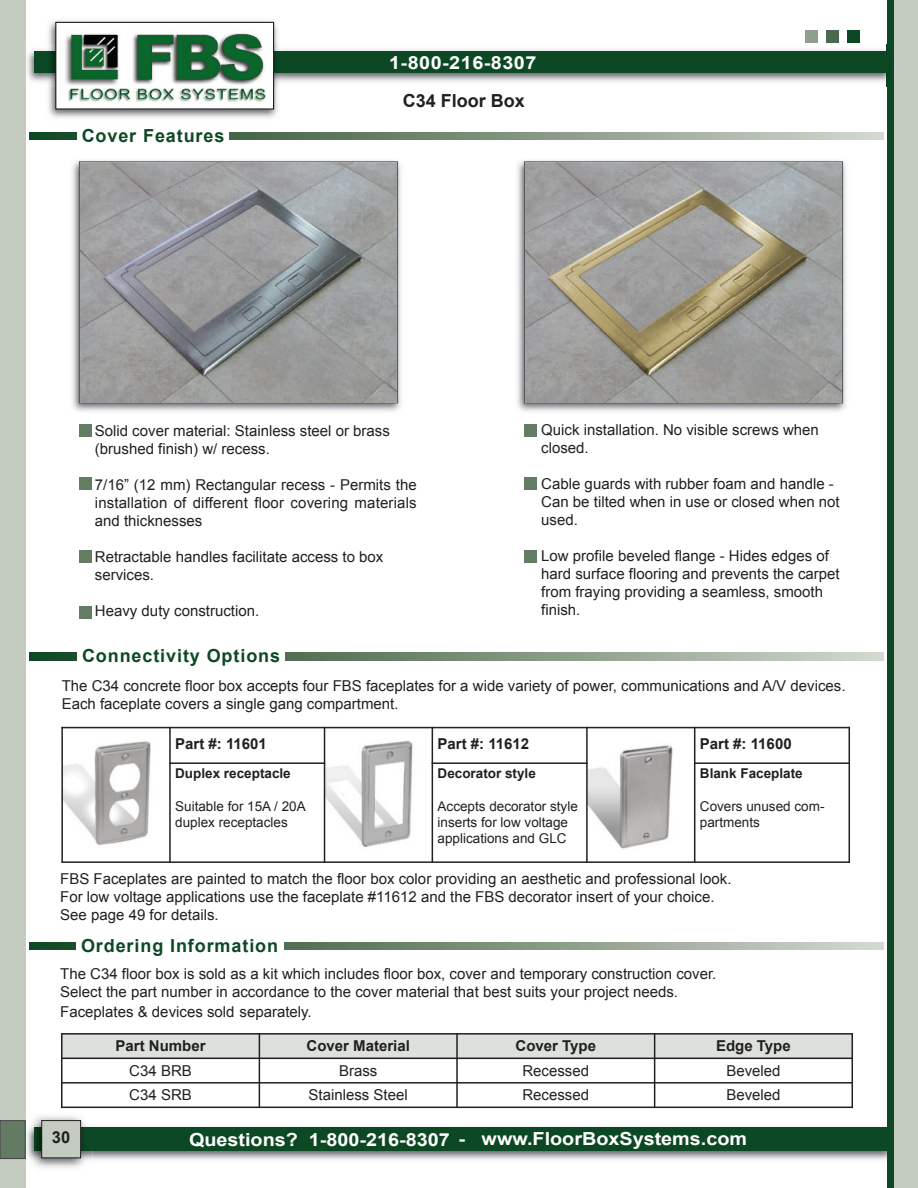
<style>
.page{position:relative;width:918px;height:1188px;background:#fff}
.page>*{position:absolute;margin:0;border:0;box-sizing:border-box;transform-origin:0 0}
.t1{font:700 18px "Arial";letter-spacing:.05em;color:#0d4825}
.t2{font:700 18px "Arial";color:#fff;scale:1.1 1}
.t3{font:700 18px "Arial";letter-spacing:.025em;color:#fff;scale:1.1 1}
.t4{font:700 18px "Arial";color:#231f20}
.t5{font:700 16.5px "Arial";color:#231f20}
.t6{font:15px/18px "Arial";color:#231f20}
.t7{font:700 15px "Arial";color:#231f20}
.t8{font:13.5px/16.2px "Arial";color:#231f20}
.t9{font:700 13.5px "Arial";color:#231f20}
</style>
<div class="page">
<img style="left:72px;top:160px;width:329px;height:252px">
<img style="left:80px;top:163px;width:317px;height:239px">
<div style="left:79px;top:424px;width:13px;height:13px;background:#647c64"></div>
<div style="left:79px;top:550px;width:13px;height:13px;background:#647c64"></div>
<div style="left:524px;top:477px;width:13px;height:13px;background:#647c64"></div>
<div style="left:79px;top:477px;width:13px;height:13px;background:#647c64"></div>
<div style="left:79px;top:606px;width:13px;height:13px;background:#647c64"></div>
<div style="left:524px;top:424px;width:13px;height:13px;background:#647c64"></div>
<div style="left:524px;top:550px;width:13px;height:13px;background:#647c64"></div>
<img style="left:30px;top:132px;width:853px;height:8px">
<div style="left:78px;top:129px;width:151px;height:25px;background:#fff"></div>
<img style="left:30px;top:653px;width:854px;height:7px">
<div style="left:78px;top:649px;width:207px;height:25px;background:#fff"></div>
<img style="left:30px;top:942px;width:854px;height:7px">
<div style="left:76px;top:938px;width:207px;height:26px;background:#fff"></div>
<img style="left:517px;top:160px;width:329px;height:252px">
<img style="left:525px;top:163px;width:317px;height:239px">
<div style="left:61px;top:1033px;width:198px;height:25px;background:#dce1db"></div>
<div style="left:259px;top:1033px;width:198px;height:25px;background:#dce1db"></div>
<div style="left:457px;top:1033px;width:198px;height:25px;background:#dce1db"></div>
<div style="left:655px;top:1033px;width:198px;height:25px;background:#dce1db"></div>
<hr style="left:61px;top:1033px;width:2px;height:75px;background:#231f20">
<hr style="left:259px;top:1033px;width:1px;height:75px;background:#231f20">
<hr style="left:456px;top:1033px;width:2px;height:75px;background:#231f20">
<hr style="left:654px;top:1033px;width:1px;height:75px;background:#231f20">
<hr style="left:852px;top:1033px;width:1px;height:75px;background:#231f20">
<hr style="left:61px;top:1033px;width:792px;height:2px;background:#231f20">
<hr style="left:61px;top:1058px;width:792px;height:1px;background:#231f20">
<hr style="left:61px;top:1082px;width:792px;height:2px;background:#231f20">
<hr style="left:61px;top:1107px;width:792px;height:1px;background:#231f20">
<img style="left:63px;top:741px;width:88px;height:105px">
<img style="left:325px;top:740px;width:88px;height:109px">
<img style="left:588px;top:745px;width:85px;height:104px">
<hr style="left:61px;top:727px;width:2px;height:136px;background:#231f20">
<hr style="left:169px;top:727px;width:2px;height:136px;background:#231f20">
<hr style="left:324px;top:727px;width:1px;height:136px;background:#231f20">
<hr style="left:432px;top:727px;width:1px;height:136px;background:#231f20">
<hr style="left:586px;top:727px;width:2px;height:136px;background:#231f20">
<hr style="left:694px;top:727px;width:1px;height:136px;background:#231f20">
<hr style="left:849px;top:727px;width:1px;height:136px;background:#231f20">
<hr style="left:61px;top:727px;width:789px;height:1px;background:#231f20">
<hr style="left:169px;top:762px;width:156px;height:2px;background:#231f20">
<hr style="left:432px;top:762px;width:156px;height:2px;background:#231f20">
<hr style="left:694px;top:762px;width:156px;height:2px;background:#231f20">
<hr style="left:61px;top:861px;width:789px;height:2px;background:#231f20">
<img style="left:25px;top:1122px;width:1px;height:43px">
<div style="left:34px;top:1127px;width:857px;height:24px;background:#0d4825"></div>
<img style="left:27px;top:1116px;width:65px;height:52px">
<img style="left:34px;top:1127px;width:58px;height:24px">
<div style="left:42px;top:1121px;width:39px;height:37px;background:#c4ccc2"></div>
<div style="left:42px;top:1120px;width:39px;height:38px;border:1px solid #231f20"></div>
<div style="left:892px;top:0;width:26px;height:1187px;background:#c4ccc2"></div>
<div style="left:887px;top:0;width:7px;height:1188px;background:#0d4825"></div>
<div style="left:0;top:0;width:25px;height:1187px;background:#c4ccc2"></div>
<img style="left:25px;top:45px;width:863px;height:42px">
<div style="left:34px;top:51px;width:855px;height:22px;background:#0d4825"></div>
<div style="left:805px;top:30px;width:13px;height:13px;background:#8f9f8d"></div>
<div style="left:826px;top:30px;width:13px;height:13px;background:#4b6a4d"></div>
<div style="left:847px;top:30px;width:13px;height:13px;background:#0d4825"></div>
<img style="left:44px;top:20px;width:238px;height:98px">
<div style="left:56px;top:22px;width:218px;height:87px;background:#fff"></div>
<div style="left:55px;top:22px;width:219px;height:88px;border:1px solid #231f20"></div>
<img style="left:65px;top:32px;width:200px;height:70px">
<div style="left:0;top:1121px;width:25px;height:37px;background:#627b62"></div>
<div style="left:0;top:1120px;width:25px;height:39px;border:1px solid #3e3e3f"></div>
<p class="t3" style="left:389px;top:52px;width:135px">1-800-216-8307</p>
<p class="t1" style="left:82px;top:126px;width:144px">Cover Features</p>
<p class="t4" style="left:403px;top:91px;width:124px">C34 Floor Box</p>
<p class="t6" style="left:95px;top:422px;width:297px">Solid cover material: Stainless steel or brass (brushed finish) w/ recess.</p>
<p class="t6" style="left:95px;top:476px;width:323px;text-align:justify">7/16” (12 mm) Rectangular recess - Permits the installation of different floor covering materials and thicknesses</p>
<p class="t6" style="left:95px;top:548px;width:290px">Retractable handles facilitate access to box services.</p>
<p class="t6" style="left:95px;top:602px;width:166px">Heavy duty construction.</p>
<p class="t1" style="left:82px;top:646px;width:200px">Connectivity Options</p>
<p class="t6" style="left:541px;top:421px;width:279px">Quick installation. No visible screws when closed.</p>
<p class="t6" style="left:541px;top:475px;width:300px">Cable guards with rubber foam and handle -<br>Can be tilted when in use or closed when not used.</p>
<p class="t6" style="left:541px;top:547px;width:300px">Low profile beveled flange - Hides edges of hard surface flooring and prevents the carpet from fraying providing a seamless, smooth finish.</p>
<p class="t6" style="left:62px;top:677px;width:785px">The C34 concrete floor box accepts four FBS faceplates for a wide variety of power, communications and A/V devices.<br>Each faceplate covers a single gang compartment.</p>
<p class="t7" style="left:175px;top:736px;width:93px">Part #: 11601</p>
<p class="t7" style="left:438px;top:736px;width:93px">Part #: 11612</p>
<p class="t7" style="left:700px;top:736px;width:93px">Part #: 11600</p>
<p class="t9" style="left:175px;top:766px;width:117px">Duplex receptacle</p>
<p class="t8" style="left:175px;top:798px;width:132px">Suitable for 15A / 20A duplex receptacles</p>
<p class="t9" style="left:438px;top:766px;width:100px">Decorator style</p>
<p class="t8" style="left:438px;top:798px;width:142px">Accepts decorator style inserts for low voltage applications and GLC</p>
<p class="t9" style="left:700px;top:766px;width:104px">Blank Faceplate</p>
<p class="t8" style="left:700px;top:798px;width:126px">Covers unused com&shy;partments</p>
<p class="t6" style="left:60px;top:869px;width:673px">FBS Faceplates are painted to match the floor box color providing an aesthetic and professional look.<br>For low voltage applications use the faceplate #11612 and the FBS decorator insert of your choice.<br>See page 49 for details.</p>
<p class="t1" style="left:81px;top:935px;width:199px">Ordering Information</p>
<p class="t6" style="left:60px;top:965px;width:658px">The C34 floor box is sold as a kit which includes floor box, cover and temporary construction cover.<br>Select the part number in accordance to the cover material that best suits your project needs.</p>
<p class="t6" style="left:60px;top:1003px;width:253px">Faceplates &amp; devices sold separately.</p>
<p class="t5" style="left:52px;top:1129px;width:20px">30</p>
<p class="t7" style="left:116px;top:1038px;width:92px">Part Number</p>
<p class="t7" style="left:307px;top:1038px;width:105px">Cover Material</p>
<p class="t7" style="left:516px;top:1038px;width:82px">Cover Type</p>
<p class="t7" style="left:716px;top:1038px;width:76px">Edge Type</p>
<p class="t6" style="left:129px;top:1062px;width:64px">C34 BRB</p>
<p class="t6" style="left:339px;top:1062px;width:40px">Brass</p>
<p class="t6" style="left:522px;top:1062px;width:68px">Recessed</p>
<p class="t6" style="left:726px;top:1062px;width:56px">Beveled</p>
<p class="t6" style="left:129px;top:1086px;width:64px">C34 SRB</p>
<p class="t6" style="left:309px;top:1086px;width:101px">Stainless Steel</p>
<p class="t6" style="left:522px;top:1086px;width:68px">Recessed</p>
<p class="t6" style="left:726px;top:1086px;width:56px">Beveled</p>
<p class="t2" style="left:189px;top:1129px;width:509px">Questions? 1-800-216-8307 - www.FloorBoxSystems.com</p>
</div>
